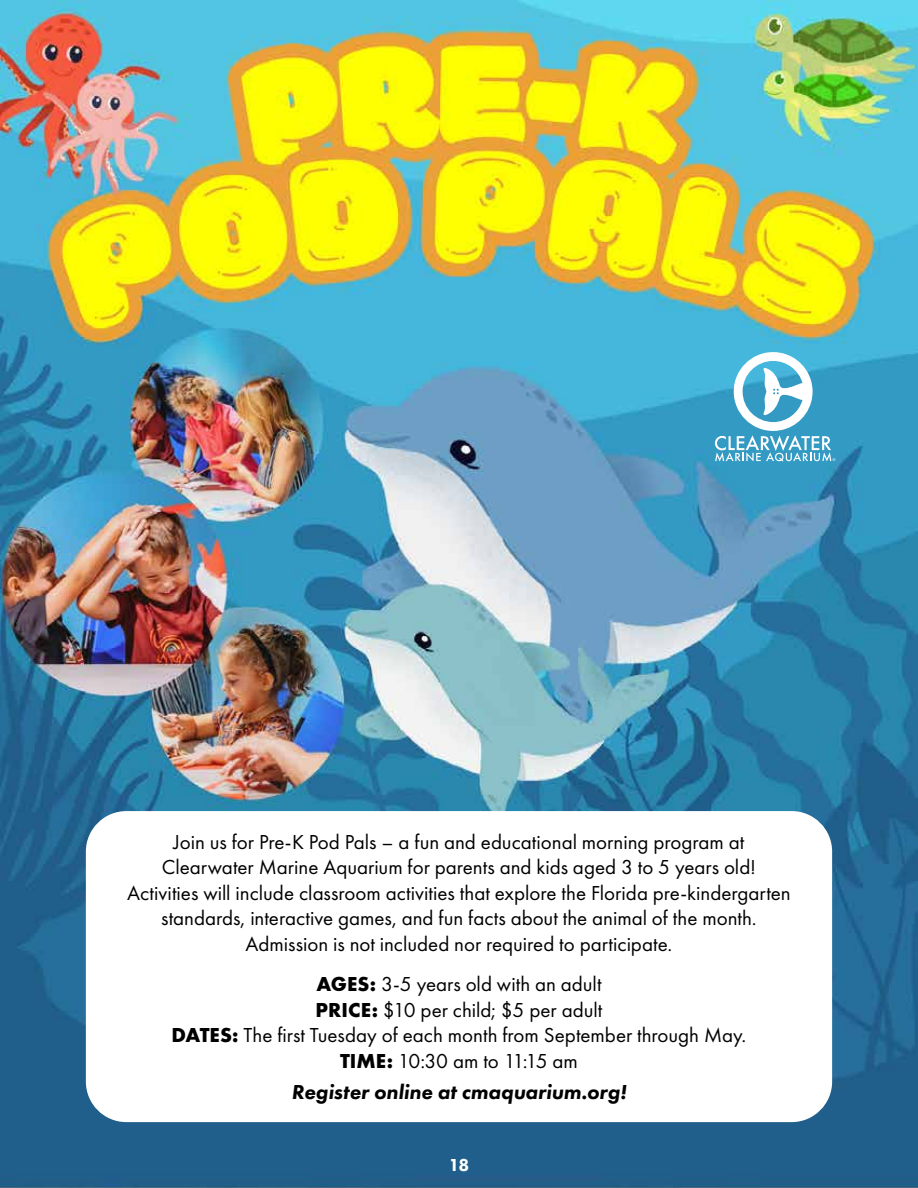
<style>
.page{position:relative;width:918px;height:1188px;background:#fff}
.page>*{position:absolute;margin:0;border:0;box-sizing:border-box;transform-origin:0 0}
.t1{font:21px/25.5px "Futura PT";color:#000;text-align:center}
.t2{font:italic 800 21px "Futura PT";color:#000}
.t3{font:800 18px "Futura PT";color:#fff}
.s1{font-weight:700}
</style>
<div class="page">
<img style="left:0;top:0;width:918px;height:1188px">
<div style="left:86px;top:811px;width:746px;height:311px;background:#fff;border-radius:40px"></div>
<svg style="left:715px;top:352px;width:120px;height:110px"></svg>
<p class="t1" style="left:127px;top:829px;width:665px">Join us for Pre-K Pod Pals – a fun and educational morning program at Clearwater Marine Aquarium for parents and kids aged 3 to 5 years old!<br>Activities will include classroom activities that explore the Florida pre-kindergarten standards, interactive games, and fun facts about the animal of the month.<br>Admission is not included nor required to participate.</p>
<p class="t1" style="left:172px;top:971px;width:576px"><span class="s1">AGES:</span> 3-5 years old with an adult<br><span class="s1">PRICE:</span> $10 per child; $5 per adult<br><span class="s1">DATES:</span> The first Tuesday of each month from September through May.<br><span class="s1">TIME:</span> 10:30 am to 11:15 am</p>
<p class="t2" style="left:292px;top:1079px;width:336px">Register online at cmaquarium.org!</p>
<p class="t3" style="left:449px;top:1154px;width:22px">18</p>
</div>
